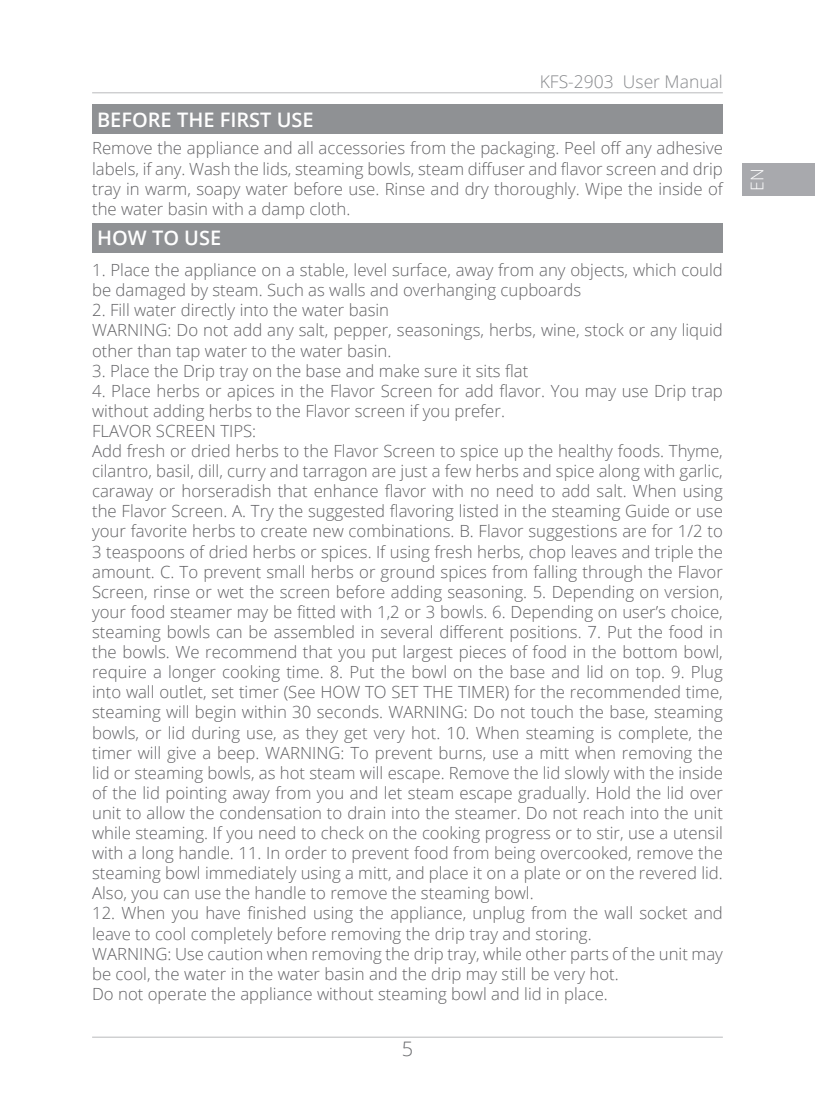
<style>
.page{position:relative;width:815px;height:1120px;background:#fff}
.page>*{position:absolute;margin:0;border:0;box-sizing:border-box;transform-origin:0 0}
.t1{font:600 20px "Open Sans";color:#fff}
.t2{font:300 20px "Open Sans";color:#6c6d70}
.t3{font:300 17.5px "Open Sans";color:#87898c}
.t4{font:300 17.5px "Open Sans";color:#fff}
.t5{font:300 16.75px/20px "Open Sans";color:#616164}
</style>
<div class="page">
<hr style="left:92px;top:1036px;width:631px;height:2px;background:#c7c8ca">
<hr style="left:92px;top:92px;width:631px;height:1px;background:#c7c8ca">
<div style="left:743px;top:163px;width:72px;height:33px;background:#a8a9ad"></div>
<div style="left:92px;top:104px;width:631px;height:30px;background:#8f9194"></div>
<div style="left:92px;top:223px;width:631px;height:29px;background:#8f9194"></div>
<p class="t1" style="left:97px;top:106px;width:218px">BEFORE THE FIRST USE</p>
<p class="t3" style="left:540px;top:69px;width:185px">KFS-2903 User Manual</p>
<p class="t5" style="left:92px;top:138px;width:632px;text-align:justify">Remove the appliance and all accessories from the packaging. Peel off any adhesive labels, if any. Wash the lids, steaming bowls, steam diffuser and flavor screen and drip tray in warm, soapy water before use. Rinse and dry thoroughly. Wipe the inside of the water basin with a damp cloth.</p>
<p class="t1" style="left:97px;top:224px;width:126px">HOW TO USE</p>
<p class="t5" style="left:92px;top:259px;width:632px">1. Place the appliance on a stable, level surface, away from any objects, which could be damaged by steam. Such as walls and overhanging cupboards</p>
<p class="t5" style="left:92px;top:300px;width:632px">2. Fill water directly into the water basin<br>WARNING: Do not add any salt, pepper, seasonings, herbs, wine, stock or any liquid other than tap water to the water basin.</p>
<p class="t5" style="left:92px;top:360px;width:438px">3. Place the Drip tray on the base and make sure it sits flat</p>
<p class="t5" style="left:92px;top:380px;width:632px">4. Place herbs or apices in the Flavor Screen for add flavor. You may use Drip trap without adding herbs to the Flavor screen if you prefer.<br>FLAVOR SCREEN TIPS:<br>Add fresh or dried herbs to the Flavor Screen to spice up the healthy foods. Thyme, cilantro, basil, dill, curry and tarragon are just a few herbs and spice along with garlic, caraway or horseradish that enhance flavor with no need to add salt. When using the Flavor Screen. A. Try the suggested flavoring listed in the steaming Guide or use your favorite herbs to create new combinations. B. Flavor suggestions are for 1/2 to 3 teaspoons of dried herbs or spices. If using fresh herbs, chop leaves and triple the amount. C. To prevent small herbs or ground spices from falling through the Flavor Screen, rinse or wet the screen before adding seasoning. 5. Depending on version, your food steamer may be fitted with 1,2 or 3 bowls. 6. Depending on user’s choice, steaming bowls can be assembled in several different positions. 7. Put the food in the bowls. We recommend that you put largest pieces of food in the bottom bowl, require a longer cooking time. 8. Put the bowl on the base and lid on top. 9. Plug into wall outlet, set timer (See HOW TO SET THE TIMER) for the recommended time, steaming will begin within 30 seconds. WARNING: Do not touch the base, steaming bowls, or lid during use, as they get very hot. 10. When steaming is complete, the timer will give a beep. WARNING: To prevent burns, use a mitt when removing the lid or steaming bowls, as hot steam will escape. Remove the lid slowly with the inside of the lid pointing away from you and let steam escape gradually. Hold the lid over unit to allow the condensation to drain into the steamer. Do not reach into the unit while steaming. If you need to check on the cooking progress or to stir, use a utensil with a long handle. 11. In order to prevent food from being overcooked, remove the steaming bowl immediately using a mitt, and place it on a plate or on the revered lid.<br>Also, you can use the handle to remove the steaming bowl.</p>
<p class="t5" style="left:92px;top:903px;width:632px">12. When you have finished using the appliance, unplug from the wall socket and leave to cool completely before removing the drip tray and storing.<br>WARNING: Use caution when removing the drip tray, while other parts of the unit may be cool, the water in the water basin and the drip may still be very hot.<br>Do not operate the appliance without steaming bowl and lid in place.</p>
<p class="t2" style="left:402px;top:1035px;width:13px">5</p>
<p class="t4" style="left:745px;top:191px;width:24px;rotate:-90deg">EN</p>
</div>
